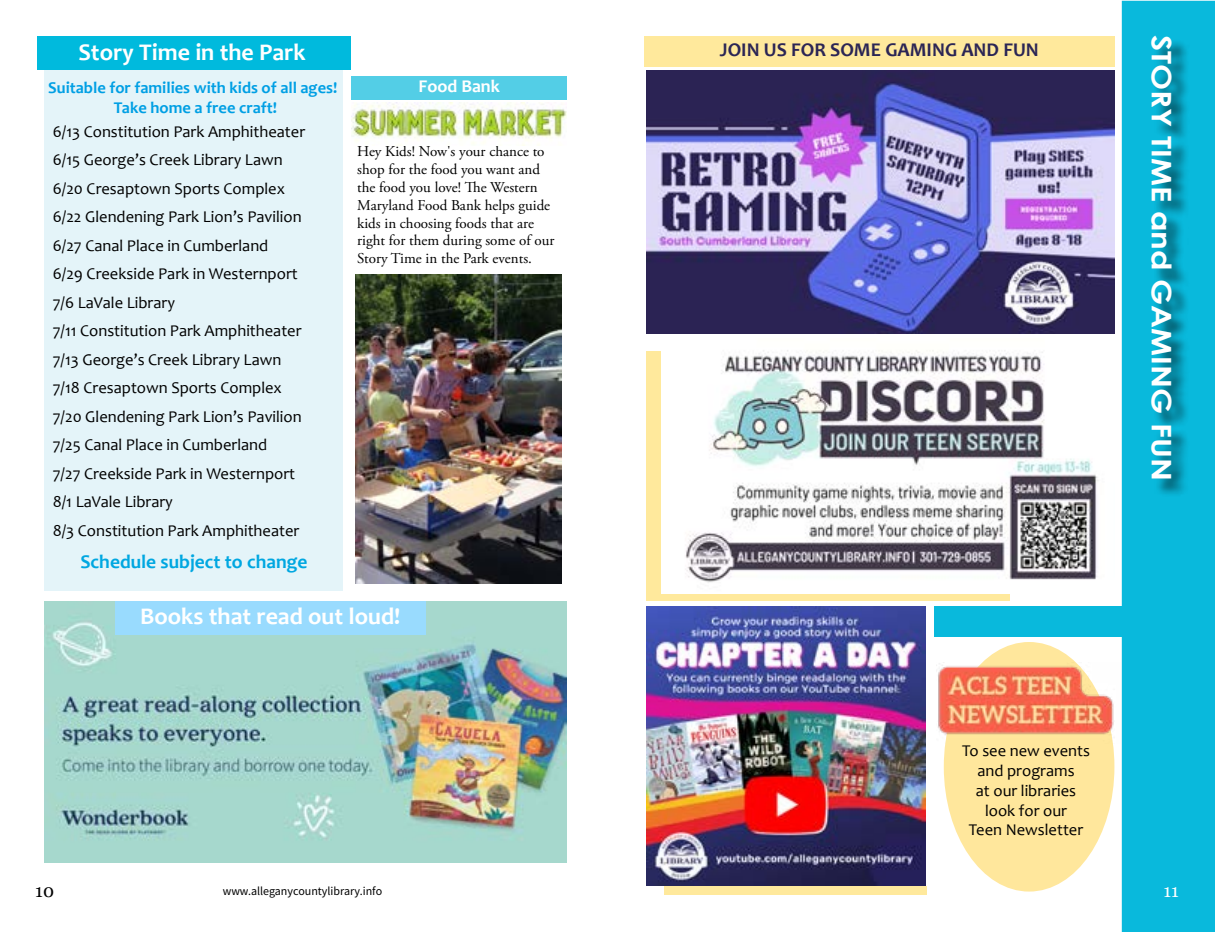
<style>
.page{position:relative;width:1215px;height:932px;background:#fff}
.page>*{position:absolute;margin:0;border:0;box-sizing:border-box;transform-origin:0 0}
.t1{font:700 27px "Century Gothic";color:#fff;scale:1.15 1}
.t2{font:700 24px "Candara";color:#fff}
.t3{font:700 19.5px "Candara";color:#2b2555}
.t4{font:700 19.5px "Candara";color:#00a7e1}
.t5{font:700 18px "Candara";color:#fff}
.t6{font:18px "Georgia";color:#000}
.t7{font:18px "Georgia";color:#fff}
.t8{font:16.5px/28.5px "Candara";color:#000}
.t9{font:700 16.5px/20.7px "Candara";color:#009fe4;text-align:center}
.t10{font:15px/17.9px "Adobe Garamond Pro";color:#000}
.t11{font:12px "Source Sans Pro";color:#000}
</style>
<div class="page">
<div style="left:944px;top:642px;width:170px;height:249px;background:#ffe79c;border-radius:50%"></div>
<div style="left:644px;top:37px;width:470px;height:30px;background:#ffe99c"></div>
<div style="left:1123px;top:2px;width:92px;height:929px;background:#09b9dc"></div>
<div style="left:1122px;top:1px;width:93px;height:931px;border:2px solid #09b9dc"></div>
<div style="left:1154px;top:38px;width:36px;height:459px;background:#000;opacity:.6"></div>
<div style="left:44px;top:69px;width:299px;height:521px;background:#e4f4f9"></div>
<div style="left:37px;top:37px;width:313px;height:33px;background:#00badd"></div>
<div style="left:351px;top:76px;width:216px;height:23px;background:#53cee6"></div>
<img style="left:45px;top:601px;width:522px;height:261px">
<div style="left:115px;top:601px;width:310px;height:34px;background:#99dbfe"></div>
<img style="left:355px;top:274px;width:206px;height:309px">
<img style="left:352px;top:102px;width:215px;height:43px">
<div style="left:935px;top:606px;width:188px;height:31px;background:#09b9dc"></div>
<img style="left:936px;top:662px;width:178px;height:81px">
<div style="left:647px;top:352px;width:363px;height:249px;background:#ffe99c"></div>
<img style="left:661px;top:350px;width:437px;height:244px">
<div style="left:664px;top:885px;width:263px;height:9px;background:#ffe99c"></div>
<img style="left:647px;top:606px;width:279px;height:279px">
<img style="left:647px;top:70px;width:467px;height:263px">
<h2 class="t2" style="left:78px;top:37px;width:229px">Story Time in the Park</h2>
<p class="t9" style="left:48px;top:77px;width:291px">Suitable for families with kids of all ages!<br>Take home a free craft!</p>
<p class="t8" style="left:53px;top:117px;width:254px">6/13 Constitution Park Amphitheater<br>6/15 George’s Creek Library Lawn<br>6/20 Cresaptown Sports Complex<br>6/22 Glendening Park Lion’s Pavilion<br>6/27 Canal Place in Cumberland<br>6/29 Creekside Park in Westernport<br>7/6 LaVale Library<br>7/11 Constitution Park Amphitheater<br>7/13 George’s Creek Library Lawn<br>7/18 Cresaptown Sports Complex<br>7/20 Glendening Park Lion’s Pavilion<br>7/25 Canal Place in Cumberland<br>7/27 Creekside Park in Westernport<br>8/1 LaVale Library<br>8/3 Constitution Park Amphitheater</p>
<p class="t5" style="left:419px;top:75px;width:83px">Food Bank</p>
<p class="t10" style="left:357px;top:143px;width:199px">Hey Kids! Now's your chance to shop for the food you want and the food you love! The Western<br>Maryland Food Bank helps guide kids in choosing foods that are right for them during some of our<br>Story Time in the Park events.</p>
<p class="t4" style="left:80px;top:549px;width:229px">Schedule subject to change</p>
<h2 class="t2" style="left:140px;top:601px;width:262px">Books that read out loud!</h2>
<p class="t3" style="left:720px;top:38px;width:320px">JOIN US FOR SOME GAMING AND FUN</p>
<h1 class="t1" style="left:1182px;top:35px;width:389px;rotate:90deg">STORY TIME and GAMING FUN</h1>
<p class="t8" style="left:962px;top:740px;width:129px;line-height:19.8px;text-align:center">To see new events and programs<br>at our libraries look for our<br>Teen Newsletter</p>
<p class="t6" style="left:35px;top:879px;width:20px">10</p>
<p class="t11" style="left:223px;top:883px;width:161px">www.alleganycountylibrary.info</p>
<p class="t7" style="left:1163px;top:879px;width:17px">11</p>
</div>
